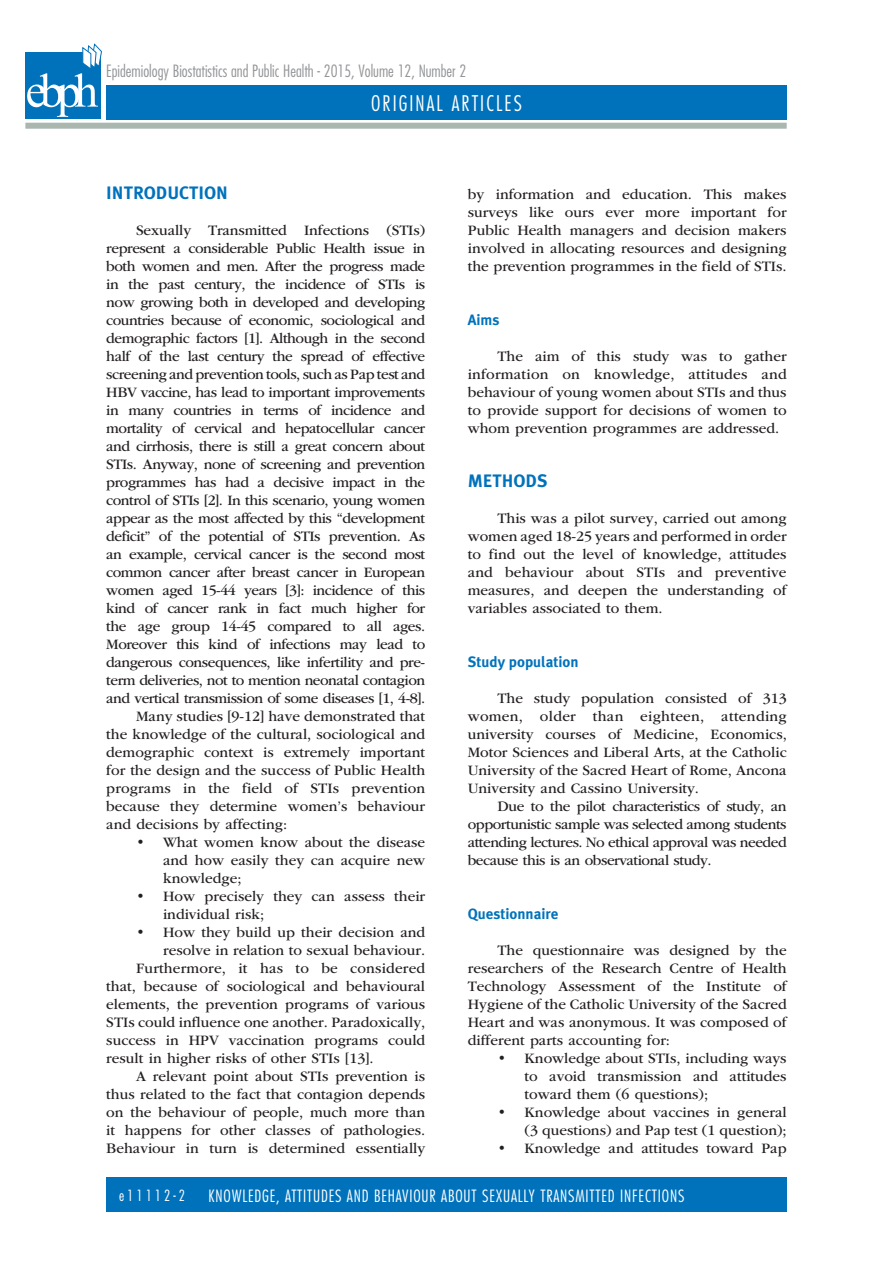
<style>
.page{position:relative;width:893px;height:1263px;background:#fff}
.page>*{position:absolute;margin:0;border:0;box-sizing:border-box;transform-origin:0 0}
.t1{font:300 condensed 21px "Futura Std";letter-spacing:.1em;color:#fff}
.t2{font:700 18px "Meta Plus";color:#0072bc}
.t3{font:300 condensed 16.5px "Futura Std";letter-spacing:.05em;color:#fff}
.t4{font:300 condensed 16.5px "Futura Std";color:#939598}
.t5{font:15px/18px "ITC Garamond Std";color:#231f20;text-align:justify}
.t6{font:15px "ITC Garamond Std";letter-spacing:-.03em;color:#231f20}
.t7{font:15px "ITC Garamond Std";letter-spacing:-.025em;color:#231f20}
.t8{font:700 15px "Meta Plus";color:#0072bc}
.t9{font:300 condensed 15px "Futura Std";letter-spacing:.2em;color:#fff}
</style>
<div class="page">
<div style="left:106px;top:85px;width:681px;height:34px;background:#0072bc"></div>
<div style="left:106px;top:1178px;width:681px;height:34px;background:#0072bc"></div>
<div style="left:25px;top:123px;width:762px;height:6px;background:#a9b7ae"></div>
<div style="left:25px;top:52px;width:76px;height:67px;background:#0072bc"></div>
<svg style="left:27px;top:43px;width:75px;height:74px"></svg>
<p class="t4" style="left:106px;top:62px;width:361px">EPIDEMIOLOGY BIOSTATISTICS AND PUBLIC HEALTH - 2015, VOLUME 12, NUMBER 2</p>
<h1 class="t1" style="left:371px;top:91px;width:152px">ORIGINAL ARTICLES</h1>
<p class="t2" style="left:106px;top:182px;width:39px">INTRODUC</p>
<p class="t2" style="left:189px;top:182px;width:27px">TION</p>
<p class="t5" style="left:136px;top:221px;width:291px">Sexually Transmitted Infections (STIs)</p>
<p class="t6" style="left:106px;top:240px;width:320px">represent a considerable Public Health issue in</p>
<p class="t6" style="left:106px;top:258px;width:320px">both women and men. After the progress made</p>
<p class="t6" style="left:106px;top:276px;width:320px">in the past century, the incidence of STIs is</p>
<p class="t6" style="left:106px;top:294px;width:320px">now growing both in developed and developing</p>
<p class="t6" style="left:106px;top:312px;width:320px">countries because of economic, sociological and</p>
<p class="t6" style="left:106px;top:330px;width:320px">demographic factors [1]. Although in the second</p>
<p class="t6" style="left:106px;top:348px;width:320px">half of the last century the spread of effective</p>
<p class="t6" style="left:106px;top:366px;width:320px">screening and prevention tools, such as Pap test and</p>
<p class="t6" style="left:106px;top:384px;width:320px">HBV vaccine, has lead to important improvements</p>
<p class="t6" style="left:106px;top:402px;width:320px">in many countries in terms of incidence and</p>
<p class="t6" style="left:106px;top:420px;width:320px">mortality of cervical and hepatocellular cancer</p>
<p class="t6" style="left:106px;top:438px;width:320px">and cirrhosis, there is still a great concern about</p>
<p class="t6" style="left:106px;top:456px;width:320px">STIs. Anyway, none of screening and prevention</p>
<p class="t6" style="left:106px;top:474px;width:320px">programmes has had a decisive impact in the</p>
<p class="t6" style="left:106px;top:492px;width:320px">control of STIs [2]. In this scenario, young women</p>
<p class="t6" style="left:106px;top:510px;width:320px">appear as the most affected by this “development</p>
<p class="t6" style="left:106px;top:528px;width:320px">deficit” of the potential of STIs prevention. As</p>
<p class="t6" style="left:106px;top:546px;width:320px">an example, cervical cancer is the second most</p>
<p class="t6" style="left:106px;top:564px;width:320px">common cancer after breast cancer in European</p>
<p class="t6" style="left:106px;top:582px;width:320px">women aged 15-44 years [3]: incidence of this</p>
<p class="t6" style="left:106px;top:600px;width:320px">kind of cancer rank in fact much higher for</p>
<p class="t7" style="left:106px;top:618px;width:321px">the age group 14-45 compared to all ages.</p>
<p class="t6" style="left:106px;top:636px;width:320px">Moreover this kind of infections may lead to</p>
<p class="t6" style="left:106px;top:654px;width:320px">dangerous consequences, like infertility and pre-</p>
<p class="t6" style="left:106px;top:672px;width:320px">term deliveries, not to mention neonatal contagion</p>
<p class="t6" style="left:106px;top:690px;width:320px">and vertical transmission of some diseases [1, 4-8].</p>
<p class="t5" style="left:136px;top:707px;width:291px">Many studies [9-12] have demonstrated that</p>
<p class="t5" style="left:106px;top:725px;width:320px">the knowledge of the cultural, sociological and</p>
<p class="t5" style="left:106px;top:743px;width:320px">demographic context is extremely important</p>
<p class="t5" style="left:106px;top:761px;width:320px">for the design and the success of Public Health</p>
<p class="t5" style="left:106px;top:779px;width:320px">programs in the field of STIs prevention</p>
<p class="t5" style="left:106px;top:797px;width:320px">because they determine women’s behaviour</p>
<p class="t5" style="left:106px;top:815px;width:182px">and decisions by affecting:</p>
<p class="t5" style="left:163px;top:833px;width:264px;text-indent:-27px">• What women know about the disease and how easily they can acquire new knowledge;</p>
<p class="t5" style="left:163px;top:887px;width:264px;text-indent:-27px">• How precisely they can assess their individual risk;</p>
<p class="t5" style="left:136px;top:923px;width:291px">• How they build up their decision and</p>
<p class="t5" style="left:163px;top:941px;width:264px">resolve in relation to sexual behaviour.</p>
<p class="t5" style="left:136px;top:959px;width:291px">Furthermore, it has to be considered</p>
<p class="t5" style="left:106px;top:977px;width:320px">that, because of sociological and behavioural</p>
<p class="t5" style="left:106px;top:995px;width:320px">elements, the prevention programs of various</p>
<p class="t5" style="left:106px;top:1013px;width:320px">STIs could influence one another. Paradoxically,</p>
<p class="t5" style="left:106px;top:1031px;width:320px">success in HPV vaccination programs could</p>
<p class="t5" style="left:106px;top:1049px;width:269px">result in higher risks of other STIs [13].</p>
<p class="t5" style="left:136px;top:1067px;width:291px">A relevant point about STIs prevention is</p>
<p class="t5" style="left:106px;top:1085px;width:320px">thus related to the fact that contagion depends</p>
<p class="t5" style="left:106px;top:1103px;width:320px">on the behaviour of people, much more than</p>
<p class="t5" style="left:106px;top:1121px;width:320px">it happens for other classes of pathologies.</p>
<p class="t5" style="left:106px;top:1139px;width:320px">Behaviour in turn is determined essentially</p>
<p class="t5" style="left:468px;top:185px;width:320px">by information and education. This makes surveys like ours ever more important for Public Health managers and decision makers involved in allocating resources and designing the prevention programmes in the field of STIs.</p>
<p class="t8" style="left:468px;top:311px;width:33px">Aims</p>
<p class="t5" style="left:468px;top:347px;width:321px;text-indent:30px">The aim of this study was to gather information on knowledge, attitudes and behaviour of young women about STIs and thus to provide support for decisions of women to whom prevention programmes are addressed.</p>
<p class="t2" style="left:468px;top:470px;width:47px">METHOD</p>
<p class="t2" style="left:537px;top:470px;width:12px">S</p>
<p class="t5" style="left:468px;top:509px;width:320px;text-indent:30px">This was a pilot survey, carried out among women aged 18-25 years and performed in order to find out the level of knowledge, attitudes and behaviour about STIs and preventive measures, and deepen the understanding of variables associated to them.</p>
<p class="t8" style="left:468px;top:653px;width:112px">Study population</p>
<p class="t5" style="left:468px;top:689px;width:321px;text-indent:30px">The study population consisted of 313 women, older than eighteen, attending university courses of Medicine, Economics, Motor Sciences and Liberal Arts, at the Catholic University of the Sacred Heart of Rome, Ancona University and Cassino University.</p>
<p class="t5" style="left:468px;top:797px;width:320px;text-indent:30px">Due to the pilot characteristics of study, an opportunistic sample was selected among students attending lectures. No ethical approval was needed because this is an observational study.</p>
<p class="t8" style="left:468px;top:905px;width:92px">Questionnaire</p>
<p class="t5" style="left:468px;top:941px;width:320px;text-indent:30px">The questionnaire was designed by the researchers of the Research Centre of Health Technology Assessment of the Institute of Hygiene of the Catholic University of the Sacred Heart and was anonymous. It was composed of different parts accounting for:</p>
<p class="t5" style="left:524px;top:1049px;width:264px;text-indent:-27px">• Knowledge about STIs, including ways to avoid transmission and attitudes toward them (6 questions);</p>
<p class="t5" style="left:497px;top:1103px;width:291px;text-align:right">• Knowledge about vaccines in general (3 questions) and Pap test (1 question);</p>
<p class="t5" style="left:497px;top:1139px;width:291px">• Knowledge and attitudes toward Pap</p>
<p class="t9" style="left:119px;top:1187px;width:67px">E11112-2</p>
<p class="t3" style="left:209px;top:1186px;width:83px">KNOWLEDGE, ATTIT</p>
<p class="t3" style="left:313px;top:1186px;width:69px">UDES AND BEHAVIO</p>
<p class="t3" style="left:422px;top:1186px;width:133px">UR ABOUT SEXUALLY TRANS</p>
<p class="t3" style="left:576px;top:1186px;width:71px">MITTED INFECTIONS</p>
</div>
